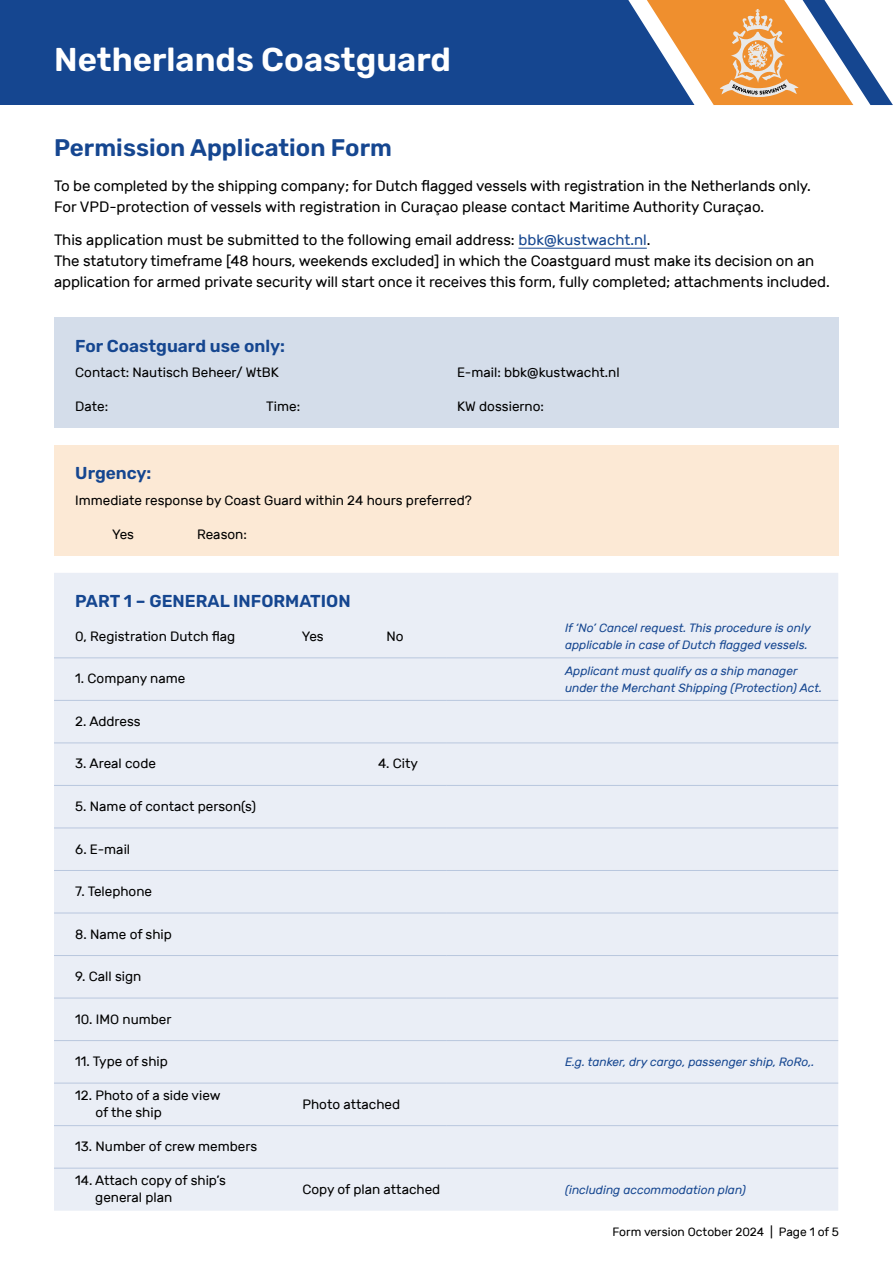
<style>
.page{position:relative;width:893px;height:1263px;background:#fff}
.page>*{position:absolute;margin:0;border:0;box-sizing:border-box;transform-origin:0 0}
.t1{font:600 33px "Rubik";color:#fff}
.t2{font:600 24px "Rubik";color:#154690}
.t3{font:600 17.25px "Rubik";color:#154690}
.t4{font:15px/21px "Rubik";letter-spacing:-.005em;color:#000}
.t5{font:13.5px/17px "Rubik";color:#000}
.t6{font:italic 12px/17px "Rubik";color:#154690}
.t7{font:12px "Rubik";color:#000}
.s1{color:#154690}
</style>
<div class="page">
<div style="left:54px;top:573px;width:784px;height:638px;background:#eaeef6"></div>
<hr style="left:54px;top:658px;width:392px;height:1px;background:#b9c7de">
<hr style="left:446px;top:658px;width:392px;height:1px;background:#b9c7de">
<hr style="left:54px;top:700px;width:392px;height:1px;background:#b9c7de">
<hr style="left:446px;top:700px;width:392px;height:1px;background:#b9c7de">
<hr style="left:54px;top:743px;width:392px;height:1px;background:#b9c7de">
<hr style="left:446px;top:743px;width:392px;height:1px;background:#b9c7de">
<hr style="left:54px;top:785px;width:392px;height:1px;background:#b9c7de">
<hr style="left:446px;top:785px;width:392px;height:1px;background:#b9c7de">
<hr style="left:54px;top:828px;width:392px;height:1px;background:#b9c7de">
<hr style="left:446px;top:828px;width:392px;height:1px;background:#b9c7de">
<hr style="left:54px;top:870px;width:392px;height:1px;background:#b9c7de">
<hr style="left:446px;top:870px;width:392px;height:1px;background:#b9c7de">
<hr style="left:54px;top:913px;width:392px;height:1px;background:#b9c7de">
<hr style="left:446px;top:913px;width:392px;height:1px;background:#b9c7de">
<hr style="left:54px;top:955px;width:392px;height:1px;background:#b9c7de">
<hr style="left:446px;top:955px;width:392px;height:1px;background:#b9c7de">
<hr style="left:54px;top:998px;width:392px;height:1px;background:#b9c7de">
<hr style="left:446px;top:998px;width:392px;height:1px;background:#b9c7de">
<hr style="left:54px;top:1040px;width:392px;height:1px;background:#b9c7de">
<hr style="left:446px;top:1040px;width:392px;height:1px;background:#b9c7de">
<hr style="left:54px;top:1083px;width:392px;height:1px;background:#b9c7de">
<hr style="left:446px;top:1083px;width:392px;height:1px;background:#b9c7de">
<hr style="left:54px;top:1125px;width:392px;height:1px;background:#b9c7de">
<hr style="left:446px;top:1125px;width:392px;height:1px;background:#b9c7de">
<hr style="left:54px;top:1168px;width:392px;height:1px;background:#b9c7de">
<hr style="left:446px;top:1168px;width:392px;height:1px;background:#b9c7de">
<div style="left:54px;top:445px;width:785px;height:111px;background:#fce9d5"></div>
<div style="left:54px;top:318px;width:785px;height:110px;background:#d4ddea"></div>
<div style="left:0;top:0;width:696px;height:105px;background:#154690"></div>
<svg style="left:628px;top:0;width:265px;height:105px"></svg>
<hr style="left:518px;top:248px;width:129px;height:1px;background:#154690">
<h1 class="t1" style="left:54px;top:41px;width:398px">Netherlands Coastguard</h1>
<h2 class="t2" style="left:54px;top:134px;width:339px">Permission Application Form</h2>
<p class="t4" style="left:54px;top:176px;width:758px">To be completed by the shipping company; for Dutch flagged vessels with registration in the Netherlands only.<br>For VPD-protection of vessels with registration in Curaçao please contact Maritime Authority Curaçao.</p>
<p class="t4" style="left:54px;top:230px;width:777px">This application must be submitted to the following email address: <span class="s1">bbk@kustwacht.nl</span>.<br>The statutory timeframe [48 hours, weekends excluded] in which the Coastguard must make its decision on an application for armed private security will start once it receives this form, fully completed; attachments included.</p>
<p class="t3" style="left:75px;top:336px;width:211px">For Coastguard use only:</p>
<p class="t5" style="left:75px;top:364px;width:205px">Contact: Nautisch Beheer/ WtBK</p>
<p class="t5" style="left:457px;top:364px;width:164px">E-mail: bbk@kustwacht.nl</p>
<p class="t5" style="left:75px;top:398px;width:34px">Date:</p>
<p class="t5" style="left:266px;top:398px;width:35px">Time:</p>
<p class="t5" style="left:457px;top:398px;width:88px">KW dossierno:</p>
<p class="t3" style="left:75px;top:464px;width:78px">Urgency:</p>
<p class="t5" style="left:75px;top:492px;width:398px">Immediate response by Coast Guard within 24 hours preferred?</p>
<p class="t5" style="left:112px;top:526px;width:23px">Yes</p>
<p class="t5" style="left:197px;top:526px;width:51px">Reason:</p>
<p class="t3" style="left:75px;top:591px;width:277px">PART 1 – GENERAL INFORMATION</p>
<p class="t5" style="left:75px;top:628px;width:161px">0, Registration Dutch flag</p>
<p class="t5" style="left:302px;top:628px;width:23px">Yes</p>
<p class="t5" style="left:386px;top:628px;width:19px">No</p>
<p class="t5" style="left:75px;top:670px;width:112px">1. Company name</p>
<p class="t5" style="left:75px;top:713px;width:67px">2. Address</p>
<p class="t5" style="left:75px;top:755px;width:82px">3. Areal code</p>
<p class="t5" style="left:378px;top:755px;width:41px">4. City</p>
<p class="t5" style="left:75px;top:798px;width:182px">5. Name of contact person(s)</p>
<p class="t5" style="left:75px;top:841px;width:56px">6. E-mail</p>
<p class="t5" style="left:75px;top:883px;width:78px">7. Telephone</p>
<p class="t5" style="left:75px;top:926px;width:98px">8. Name of ship</p>
<p class="t5" style="left:75px;top:968px;width:68px">9. Call sign</p>
<p class="t5" style="left:75px;top:1011px;width:98px">10. IMO number</p>
<p class="t5" style="left:75px;top:1053px;width:94px">11. Type of ship</p>
<p class="t5" style="left:95px;top:1087px;width:127px;text-indent:-20px">12. Photo of a side view of the ship</p>
<p class="t5" style="left:75px;top:1138px;width:184px">13. Number of crew members</p>
<p class="t5" style="left:95px;top:1172px;width:132px;text-indent:-20px">14. Attach copy of ship’s general plan</p>
<p class="t5" style="left:302px;top:1096px;width:99px">Photo attached</p>
<p class="t5" style="left:302px;top:1181px;width:139px">Copy of plan attached</p>
<p class="t6" style="left:565px;top:620px;width:247px">If ‘No’ Cancel request. This procedure is only applicable in case of Dutch flagged vessels.</p>
<p class="t6" style="left:565px;top:662px;width:259px">Applicant must qualify as a ship manager under the Merchant Shipping (Protection) Act.</p>
<p class="t6" style="left:565px;top:1054px;width:251px">E.g. tanker, dry cargo, passenger ship, RoRo,.</p>
<p class="t6" style="left:565px;top:1181px;width:182px">(including accommodation plan)</p>
<p class="t7" style="left:612px;top:1225px;width:228px">Form version October 2024 | Page 1 of 5</p>
</div>
